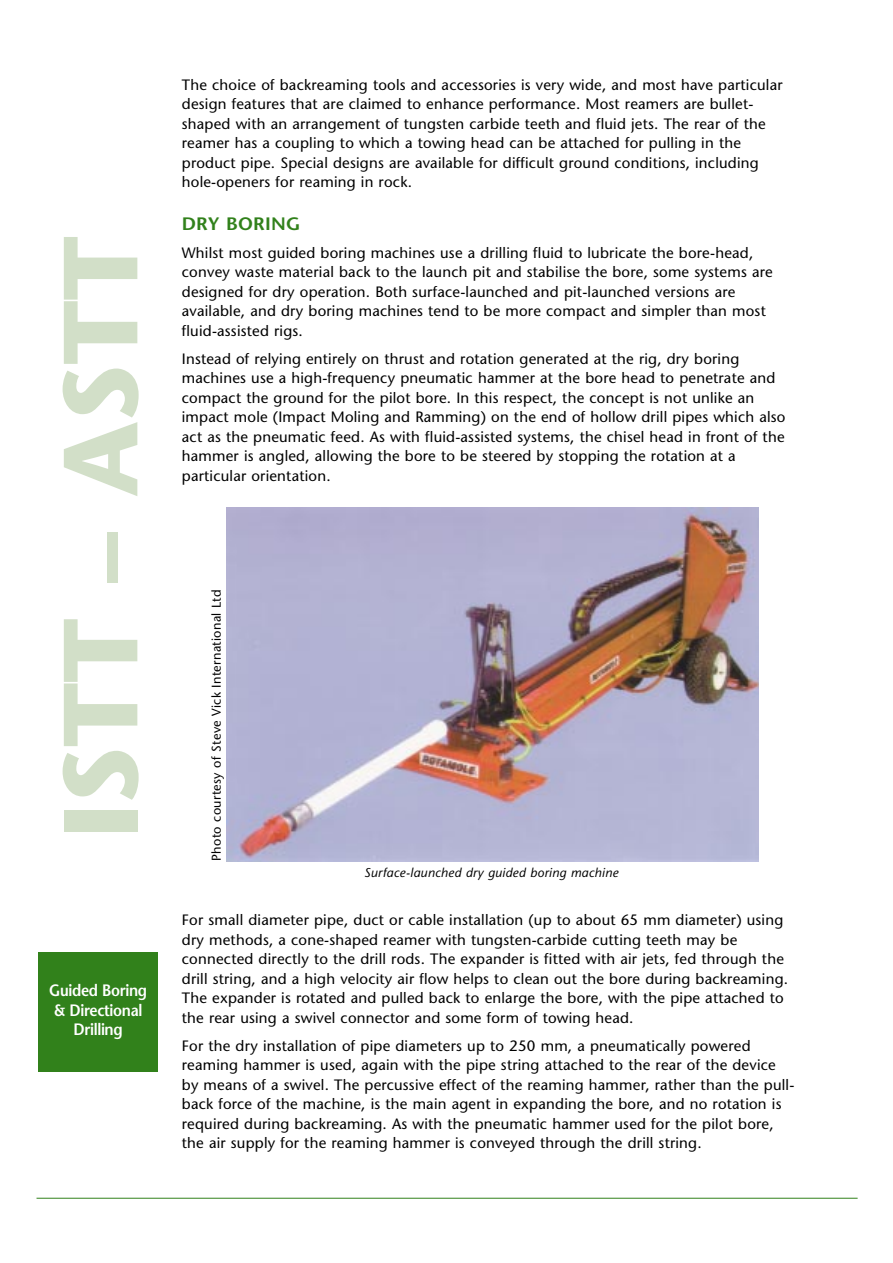
<style>
.page{position:relative;width:893px;height:1263px;background:#fff}
.page>*{position:absolute;margin:0;border:0;box-sizing:border-box;transform-origin:0 0}
.t1{font:700 105px "Stone Sans";color:#d2dfc8}
.t2{font:600 18px "Stone Sans";letter-spacing:.01em;color:#31811b;scale:1.05 1}
.t3{font:600 16.5px/19.8px "Stone Sans";letter-spacing:-.025em;color:#fff;text-align:center;scale:.9 1}
.t4{font:15px/19.5px "Stone Sans";letter-spacing:.015em;color:#000}
.t5{font:12.75px "Stone Sans";letter-spacing:.025em;color:#000}
.t6{font:italic 12.75px "Stone Sans";letter-spacing:.025em;color:#000}
</style>
<div class="page">
<div style="left:39px;top:952px;width:119px;height:119px;background:#31811b"></div>
<hr style="left:37px;top:1198px;width:820px;height:1px;background:#31811b">
<img style="left:226px;top:507px;width:532px;height:354px">
<h1 class="t1" style="left:60px;top:837px;width:603px;rotate:-90deg">ISTT – ASTT</h1>
<p class="t3" style="left:49px;top:982px;width:110px">Guided Boring &amp; Directional<br>Drilling</p>
<p class="t4" style="left:182px;top:76px;width:602px">The choice of backreaming tools and accessories is very wide, and most have particular design features that are claimed to enhance performance. Most reamers are bullet&shy;shaped with an arrangement of tungsten carbide teeth and fluid jets. The rear of the reamer has a coupling to which a towing head can be attached for pulling in the product pipe. Special designs are available for difficult ground conditions, including hole-openers for reaming in rock.</p>
<p class="t2" style="left:182px;top:216px;width:114px">DRY BORING</p>
<p class="t4" style="left:182px;top:244px;width:592px">Whilst most guided boring machines use a drilling fluid to lubricate the bore-head, convey waste material back to the launch pit and stabilise the bore, some systems are designed for dry operation. Both surface-launched and pit-launched versions are available, and dry boring machines tend to be more compact and simpler than most fluid-assisted rigs.</p>
<p class="t4" style="left:182px;top:350px;width:605px">Instead of relying entirely on thrust and rotation generated at the rig, dry boring machines use a high-frequency pneumatic hammer at the bore head to penetrate and compact the ground for the pilot bore. In this respect, the concept is not unlike an impact mole (Impact Moling and Ramming) on the end of hollow drill pipes which also act as the pneumatic feed. As with fluid-assisted systems, the chisel head in front of the hammer is angled, allowing the bore to be steered by stopping the rotation at a particular orientation.</p>
<p class="t5" style="left:211px;top:861px;width:273px;rotate:-90deg">Photo courtesy of Steve Vick International Ltd</p>
<p class="t6" style="left:364px;top:868px;width:256px">Surface-launched dry guided boring machine</p>
<p class="t4" style="left:182px;top:912px;width:607px">For small diameter pipe, duct or cable installation (up to about 65 mm diameter) using dry methods, a cone-shaped reamer with tungsten-carbide cutting teeth may be connected directly to the drill rods. The expander is fitted with air jets, fed through the drill string, and a high velocity air flow helps to clean out the bore during backreaming.<br>The expander is rotated and pulled back to enlarge the bore, with the pipe attached to the rear using a swivel connector and some form of towing head.</p>
<p class="t4" style="left:182px;top:1037px;width:614px">For the dry installation of pipe diameters up to 250 mm, a pneumatically powered reaming hammer is used, again with the pipe string attached to the rear of the device by means of a swivel. The percussive effect of the reaming hammer, rather than the pull&shy;back force of the machine, is the main agent in expanding the bore, and no rotation is required during backreaming. As with the pneumatic hammer used for the pilot bore, the air supply for the reaming hammer is conveyed through the drill string.</p>
</div>
